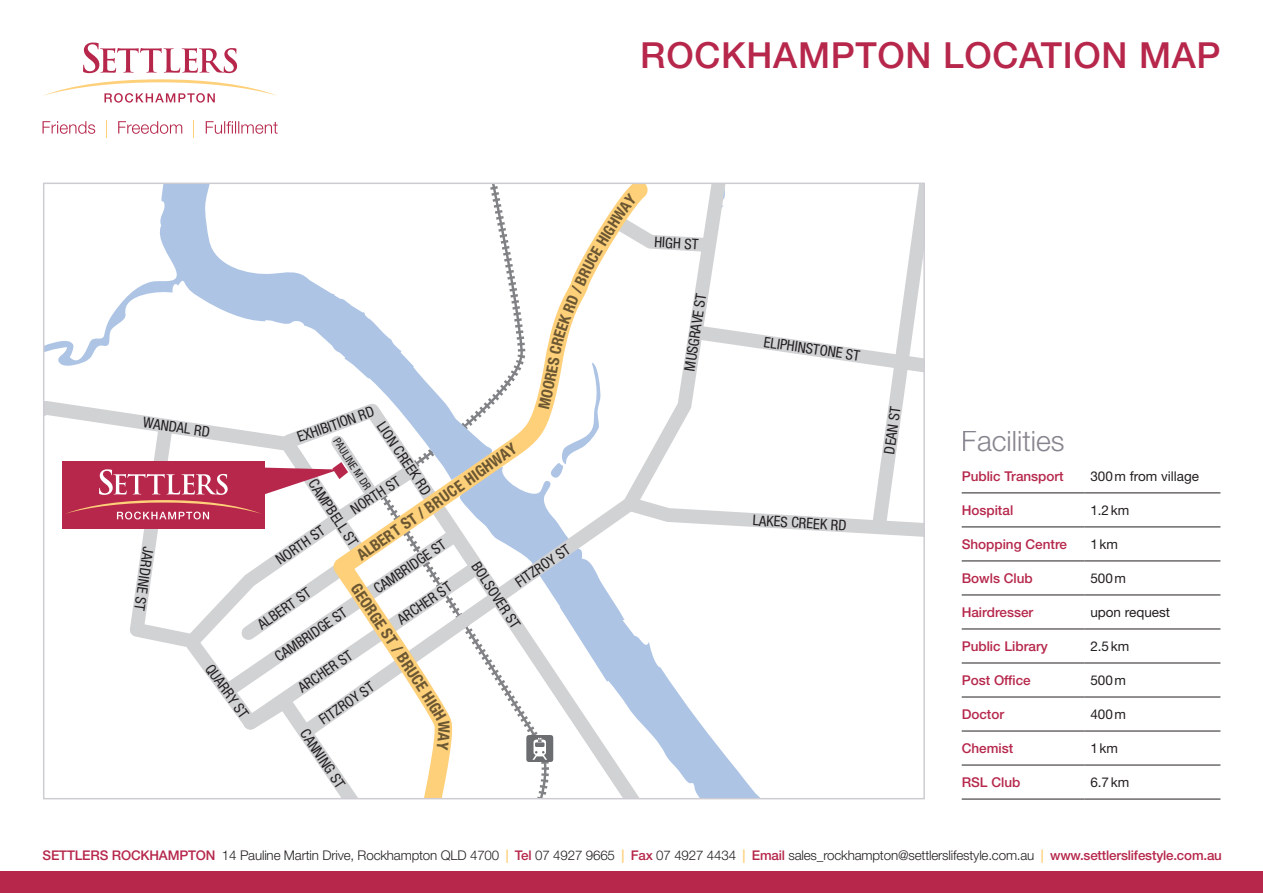
<style>
.page{position:relative;width:1263px;height:893px;background:#fff}
.page>*{position:absolute;margin:0;border:0;box-sizing:border-box;transform-origin:0 0}
.t1{font:500 36px "Helvetica Neue LT Std";letter-spacing:.02em;color:#b6274b}
.t2{font:300 28.5px "Helvetica Neue LT Std";color:#696572}
.t3{font:700 condensed 15.9px "Helvetica Neue LT Std";color:#6c5733}
.t4{font:condensed 14.7px "Helvetica Neue LT Std";color:#231f20}
.t5{font:500 13.5px "Helvetica Neue LT Std";color:#b6274b}
.t6{font:13.5px "Helvetica Neue LT Std";color:#231f20}
.t7{font:300 13.35px "Helvetica Neue LT Std";letter-spacing:-.01em;color:#231f20}
.t8{font:condensed 10.95px "Helvetica Neue LT Std";color:#231f20}
.s1{font-weight:500;color:#b6274b}
.s2{font-weight:500;color:#fed07a}
</style>
<div class="page">
<div style="left:0;top:872px;width:1263px;height:21px;background:#b6274b"></div>
<svg style="left:206px;top:121px;width:72px;height:13px"></svg>
<svg style="left:193px;top:120px;width:1px;height:17px"></svg>
<svg style="left:118px;top:121px;width:64px;height:13px"></svg>
<svg style="left:106px;top:120px;width:1px;height:17px"></svg>
<svg style="left:43px;top:121px;width:52px;height:13px"></svg>
<svg style="left:83px;top:43px;width:154px;height:30px"></svg>
<svg style="left:43px;top:79px;width:234px;height:24px"></svg>
<svg style="left:92px;top:186px;width:666px;height:610px"></svg>
<svg style="left:299px;top:186px;width:427px;height:553px"></svg>
<svg style="left:46px;top:340px;width:286px;height:189px"></svg>
<svg style="left:129px;top:750px;width:203px;height:46px"></svg>
<svg style="left:332px;top:186px;width:317px;height:610px"></svg>
<svg style="left:526px;top:735px;width:27px;height:27px"></svg>
<hr style="left:962px;top:492px;width:122px;height:1px;background:#231f20">
<hr style="left:1084px;top:492px;width:136px;height:1px;background:#231f20">
<hr style="left:962px;top:526px;width:122px;height:1px;background:#231f20">
<hr style="left:1084px;top:526px;width:136px;height:1px;background:#231f20">
<hr style="left:962px;top:561px;width:122px;height:1px;background:#231f20">
<hr style="left:1084px;top:561px;width:136px;height:1px;background:#231f20">
<hr style="left:962px;top:595px;width:122px;height:1px;background:#231f20">
<hr style="left:1084px;top:595px;width:136px;height:1px;background:#231f20">
<hr style="left:962px;top:629px;width:122px;height:1px;background:#231f20">
<hr style="left:1084px;top:629px;width:136px;height:1px;background:#231f20">
<hr style="left:962px;top:663px;width:122px;height:1px;background:#231f20">
<hr style="left:1084px;top:663px;width:136px;height:1px;background:#231f20">
<hr style="left:962px;top:697px;width:122px;height:1px;background:#231f20">
<hr style="left:1084px;top:697px;width:136px;height:1px;background:#231f20">
<hr style="left:962px;top:731px;width:122px;height:1px;background:#231f20">
<hr style="left:1084px;top:731px;width:136px;height:1px;background:#231f20">
<hr style="left:962px;top:765px;width:122px;height:1px;background:#231f20">
<hr style="left:1084px;top:765px;width:136px;height:1px;background:#231f20">
<hr style="left:962px;top:799px;width:122px;height:1px;background:#231f20">
<hr style="left:1084px;top:799px;width:136px;height:1px;background:#231f20">
<svg style="left:65px;top:403px;width:420px;height:347px"></svg>
<svg style="left:538px;top:183px;width:386px;height:357px"></svg>
<h1 class="t1" style="left:640px;top:34px;width:327px">Rockhampton LOCAT</h1>
<h1 class="t1" style="left:1063px;top:34px;width:104px">ION MAP</h1>
<p class="t4" style="left:295px;top:430px;width:82px;rotate:-20deg">EXHIBITION RD</p>
<p class="t4" style="left:144px;top:414px;width:69px;rotate:8deg">WANDAL RD</p>
<p class="t4" style="left:388px;top:418px;width:86px;rotate:56deg">LION CREEK RD</p>
<p class="t8" style="left:341px;top:435px;width:61px;rotate:57deg">PAULINE M DR</p>
<p class="t3" style="left:353px;top:549px;width:193px;rotate:-35deg">ALBERT ST / BRUCE HIGHWAY</p>
<p class="t4" style="left:347px;top:503px;width:58px;rotate:-33deg">NORTH ST</p>
<p class="t4" style="left:319px;top:476px;width:79px;rotate:57deg">CAMPBELL ST</p>
<p class="t4" style="left:273px;top:554px;width:58px;rotate:-34deg">NORTH ST</p>
<p class="t4" style="left:370px;top:582px;width:85px;rotate:-34deg">CAMBRIDGE ST</p>
<p class="t4" style="left:512px;top:576px;width:65px;rotate:-34deg">FITZROY ST</p>
<p class="t4" style="left:157px;top:548px;width:66px;rotate:98deg">JARDINE ST</p>
<p class="t4" style="left:482px;top:559px;width:78px;rotate:57deg">BOLSOVER ST</p>
<p class="t4" style="left:394px;top:613px;width:64px;rotate:-34deg">ARCHER ST</p>
<p class="t3" style="left:363px;top:580px;width:64px;rotate:56deg">GEORGE S</p>
<p class="t4" style="left:254px;top:619px;width:63px;rotate:-35deg">ALBERT ST</p>
<p class="t4" style="left:271px;top:651px;width:85px;rotate:-34deg">CAMBRIDGE ST</p>
<p class="t3" style="left:398px;top:632px;width:64px;rotate:57deg">T / BRUCE</p>
<p class="t4" style="left:295px;top:682px;width:64px;rotate:-34deg">ARCHER ST</p>
<p class="t4" style="left:215px;top:660px;width:64px;rotate:54deg">QUARRY ST</p>
<p class="t4" style="left:316px;top:714px;width:65px;rotate:-34deg">FITZROY ST</p>
<p class="t4" style="left:311px;top:726px;width:69px;rotate:56deg">CANNING ST</p>
<p class="t4" style="left:655px;top:233px;width:46px;rotate:3deg">HIGH ST</p>
<p class="t4" style="left:681px;top:369px;width:80px;rotate:-81deg">MUSGRAVE ST</p>
<p class="t4" style="left:765px;top:334px;width:99px;rotate:8deg">ELIPHINSTONE ST</p>
<p class="t4" style="left:881px;top:453px;width:49px;rotate:-82deg">DEAN ST</p>
<p class="t4" style="left:753px;top:512px;width:96px;rotate:3deg">LAKES CREEK RD</p>
<h2 class="t2" style="left:962px;top:424px;width:104px">Facilities</h2>
<p class="t5" style="left:962px;top:468px;width:104px">Public Transport</p>
<p class="t6" style="left:1090px;top:468px;width:110px">300m from village</p>
<p class="t5" style="left:962px;top:502px;width:53px">Hospital</p>
<p class="t6" style="left:1090px;top:502px;width:40px">1.2km</p>
<p class="t5" style="left:962px;top:536px;width:107px">Shopping Centre</p>
<p class="t6" style="left:1090px;top:536px;width:29px">1km</p>
<p class="t5" style="left:962px;top:570px;width:73px">Bowls Club</p>
<p class="t6" style="left:1090px;top:570px;width:37px">500m</p>
<p class="t5" style="left:962px;top:604px;width:73px">Hairdresser</p>
<p class="t6" style="left:1090px;top:604px;width:81px">upon request</p>
<p class="t5" style="left:962px;top:638px;width:88px">Public Library</p>
<p class="t6" style="left:1090px;top:638px;width:40px">2.5km</p>
<p class="t5" style="left:962px;top:672px;width:71px">Post Office</p>
<p class="t6" style="left:1090px;top:672px;width:37px">500m</p>
<p class="t5" style="left:962px;top:706px;width:44px">Doctor</p>
<p class="t6" style="left:1090px;top:706px;width:37px">400m</p>
<p class="t5" style="left:962px;top:740px;width:53px">Chemist</p>
<p class="t6" style="left:1090px;top:740px;width:29px">1km</p>
<p class="t5" style="left:962px;top:774px;width:60px">RSL Club</p>
<p class="t6" style="left:1090px;top:774px;width:40px">6.7km</p>
<p class="t7" style="left:43px;top:847px;width:1181px"><span class="s1">Settlers Rockhampton</span> 14 Pauline Martin Drive, Rockhampton QLD 4700 <span class="s2">|</span> <span class="s1">Tel</span> 07 4927 9665 <span class="s2">|</span> <span class="s1">Fax</span> 07 4927 4434 <span class="s2">|</span> <span class="s1">Email</span> sales_rockhampton@settlerslifestyle.com.au <span class="s2">|</span> <span class="s1">www.settlerslifestyle.com.au</span></p>
</div>
